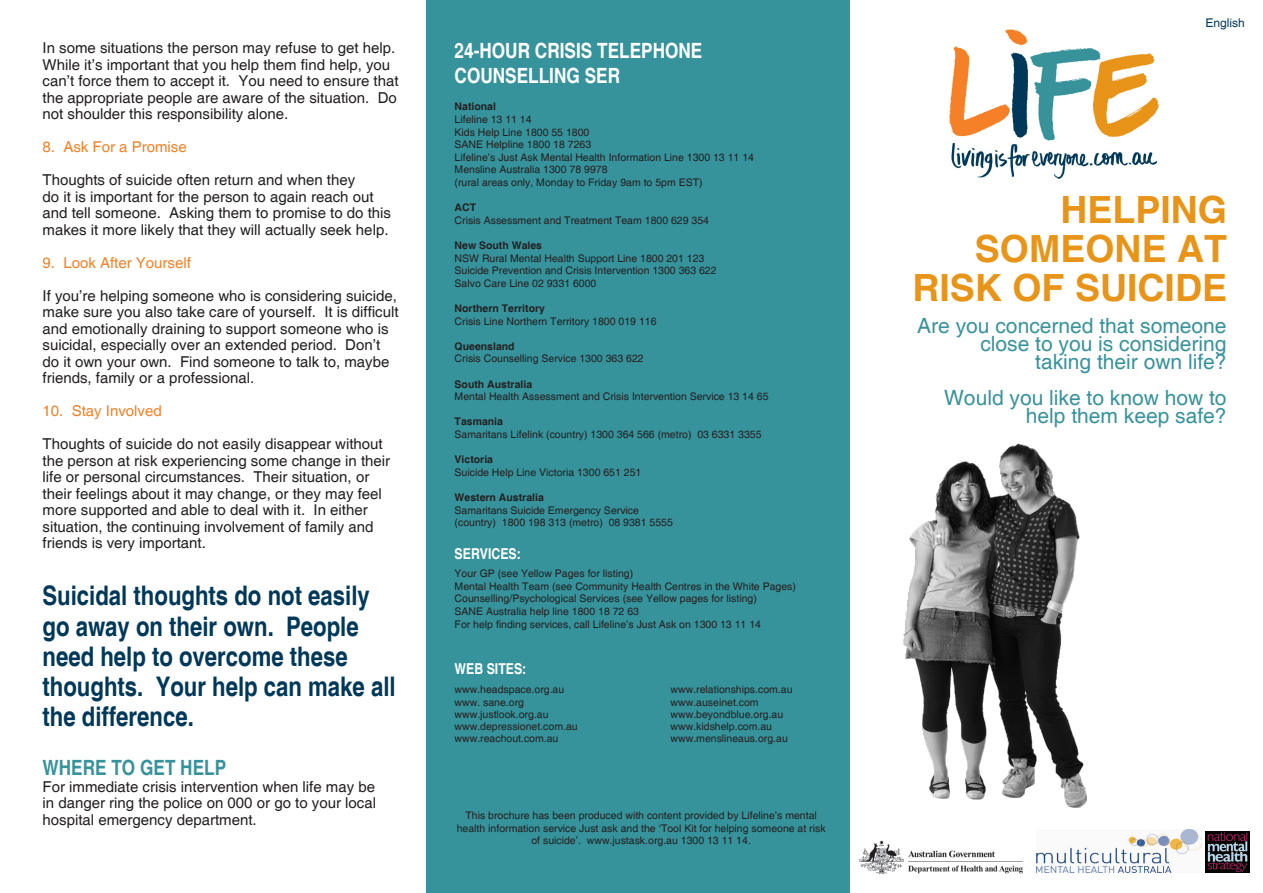
<style>
.page{position:relative;width:1263px;height:893px;background:#fff}
.page>*{position:absolute;margin:0;border:0;box-sizing:border-box;transform-origin:0 0}
.t1{font:700 37.5px/39px "Helvetica";color:#e89418;text-align:right}
.t2{font:700 condensed 27px/30px "Helvetica";color:#003859}
.t3{font:21px/18px "Helvetica";color:#37939b;text-align:right}
.t4{font:700 condensed 21px/25.2px "Helvetica";color:#fff}
.t5{font:700 condensed 21px "Helvetica";color:#37939b}
.t6{font:15px/16.5px "Helvetica";color:#231f20}
.t7{font:15px "Helvetica";color:#f48026}
.t8{font:700 condensed 15px "Helvetica";color:#fff}
.t9{font:12px "Helvetica";color:#003859}
.t10{font:10.5px/12.6px "Helvetica";color:#231f20;text-align:center}
.t11{font:700 10.5px "Helvetica";color:#231f20}
.s1{color:#37939b}
</style>
<div class="page">
<img style="left:949px;top:29px;width:211px;height:150px">
<img style="left:903px;top:444px;width:183px;height:364px">
<img style="left:1036px;top:829px;width:165px;height:43px">
<img style="left:1206px;top:831px;width:43px;height:41px">
<img style="left:859px;top:840px;width:164px;height:35px">
<div style="left:426px;top:0;width:424px;height:893px;background:#37939b"></div>
<p class="t6" style="left:43px;top:40px;width:358px">In some situations the person may refuse to get help.<br>While it’s important that you help them find help, you can’t force them to accept it. You need to ensure that the appropriate people are aware of the situation. Do not shoulder this responsibility alone.</p>
<p class="t7" style="left:43px;top:138px;width:146px">8. Ask For a Promise</p>
<p class="t6" style="left:43px;top:172px;width:314px">Thoughts of suicide often return and when they</p>
<p class="t6" style="left:43px;top:189px;width:350px">do it is important for the person to again reach out and tell someone. Asking them to promise to do this makes it more likely that they will actually seek help.</p>
<p class="t7" style="left:43px;top:254px;width:150px">9. Look After Yourself</p>
<p class="t6" style="left:43px;top:288px;width:357px">If you’re helping someone who is considering suicide, make sure you also take care of yourself. It is difficult and emotionally draining to support someone who is suicidal, especially over an extended period. Don’t do it own your own. Find someone to talk to, maybe friends, family or a professional.</p>
<p class="t7" style="left:43px;top:402px;width:121px">10. Stay Involved</p>
<p class="t6" style="left:43px;top:436px;width:349px">Thoughts of suicide do not easily disappear without the person at risk experiencing some change in their life or personal circumstances. Their situation, or their feelings about it may change, or they may feel more supported and able to deal with it. In either situation, the continuing involvement of family and friends is very important.</p>
<p class="t2" style="left:43px;top:581px;width:355px">Suicidal thoughts do not easily go away on their own. People need help to overcome these thoughts. Your help can make all the difference.</p>
<p class="t5" style="left:43px;top:755px;width:185px">WHERE TO GET HELP</p>
<p class="t6" style="left:43px;top:778px;width:335px;text-align:justify">For immediate crisis intervention when life may be in danger ring the police on 000 or go to your local hospital emergency department.</p>
<p class="t4" style="left:455px;top:38px;width:249px">24-HOUR CRISIS TELEPHONE<br>COUNSELLING SER<span class="s1">VICES:</span></p>
<p class="t11" style="left:455px;top:100px;width:43px">National</p>
<p class="t10" style="left:455px;top:113px;width:79px">Lifeline 13 11 14</p>
<p class="t10" style="left:455px;top:126px;width:136px">Kids Help Line 1800 55 1800</p>
<p class="t10" style="left:455px;top:139px;width:138px">SANE Helpline 1800 18 7263</p>
<p class="t10" style="left:455px;top:151px;width:301px">Lifeline’s Just Ask Mental Health Information Line 1300 13 11 14</p>
<p class="t10" style="left:455px;top:164px;width:154px">Mensline Australia 1300 78 9978</p>
<p class="t10" style="left:455px;top:176px;width:249px">(rural areas only, Monday to Friday 9am to 5pm EST)</p>
<p class="t11" style="left:455px;top:201px;width:23px">ACT</p>
<p class="t10" style="left:455px;top:214px;width:256px">Crisis Assessment and Treatment Team 1800 629 354</p>
<p class="t11" style="left:455px;top:239px;width:89px">New South Wales</p>
<p class="t10" style="left:455px;top:252px;width:251px">NSW Rural Mental Health Support Line 1800 201 123</p>
<p class="t10" style="left:455px;top:265px;width:264px">Suicide Prevention and Crisis Intervention 1300 363 622</p>
<p class="t10" style="left:455px;top:277px;width:143px">Salvo Care Line 02 9331 6000</p>
<p class="t11" style="left:455px;top:302px;width:92px">Northern Territory</p>
<p class="t10" style="left:455px;top:315px;width:203px">Crisis Line Northern Territory 1800 019 116</p>
<p class="t11" style="left:455px;top:340px;width:62px">Queensland</p>
<p class="t10" style="left:455px;top:353px;width:191px">Crisis Counselling Service 1300 363 622</p>
<p class="t11" style="left:455px;top:377px;width:79px">South Australia</p>
<p class="t10" style="left:455px;top:391px;width:315px">Mental Health Assessment and Crisis Intervention Service 13 14 65</p>
<p class="t11" style="left:455px;top:415px;width:50px">Tasmania</p>
<p class="t10" style="left:455px;top:428px;width:308px">Samaritans Lifelink (country) 1300 364 566 (metro) 03 6331 3355</p>
<p class="t11" style="left:455px;top:453px;width:40px">Victoria</p>
<p class="t10" style="left:455px;top:466px;width:188px">Suicide Help Line Victoria 1300 651 251</p>
<p class="t11" style="left:455px;top:491px;width:91px">Western Australia</p>
<p class="t10" style="left:455px;top:504px;width:186px">Samaritans Suicide Emergency Service</p>
<p class="t10" style="left:455px;top:517px;width:220px">(country) 1800 198 313 (metro) 08 9381 5555</p>
<p class="t8" style="left:455px;top:544px;width:68px">SERVICES:</p>
<p class="t10" style="left:455px;top:568px;width:180px">Your GP (see Yellow Pages for listing)</p>
<p class="t10" style="left:455px;top:580px;width:343px">Mental Health Team (see Community Health Centres in the White Pages)</p>
<p class="t10" style="left:455px;top:593px;width:304px">Counselling/Psychological Services (see Yellow pages for listing)</p>
<p class="t10" style="left:455px;top:605px;width:186px">SANE Australia help line 1800 18 72 63</p>
<p class="t10" style="left:455px;top:618px;width:308px">For help finding services, call Lifeline’s Just Ask on 1300 13 11 14</p>
<p class="t8" style="left:455px;top:660px;width:73px">WEB SITES:</p>
<p class="t10" style="left:455px;top:683px;width:111px">www.headspace.org.au</p>
<p class="t10" style="left:671px;top:683px;width:123px">www.relationships.com.au</p>
<p class="t10" style="left:455px;top:696px;width:71px">www. sane.org</p>
<p class="t10" style="left:671px;top:696px;width:90px">www.auseinet.com</p>
<p class="t10" style="left:455px;top:708px;width:95px">www.justlook.org.au</p>
<p class="t10" style="left:671px;top:708px;width:114px">www.beyondblue.org.au</p>
<p class="t10" style="left:455px;top:720px;width:125px">www.depressionet.com.au</p>
<p class="t10" style="left:671px;top:720px;width:103px">www.kidshelp.com.au</p>
<p class="t10" style="left:455px;top:732px;width:105px">www.reachout.com.au</p>
<p class="t10" style="left:671px;top:732px;width:119px">www.menslineaus.org.au</p>
<p class="t10" style="left:457px;top:810px;width:370px">This brochure has been produced with content provided by Lifeline’s mental health information service Just ask and the ‘Tool Kit for helping someone at risk of suicide’. www.justask.org.au 1300 13 11 14.</p>
<p class="t9" style="left:1205px;top:15px;width:41px">English</p>
<p class="t1" style="left:1060px;top:192px;width:168px">HELPING</p>
<p class="t1" style="left:912px;top:231px;width:316px">SOMEONE AT<br>RISK OF SUICIDE</p>
<p class="t3" style="left:917px;top:317px;width:311px">Are you concerned that someone close to you is considering</p>
<p class="t3" style="left:1035px;top:353px;width:193px">taking their own life?</p>
<p class="t3" style="left:944px;top:389px;width:284px">Would you like to know how to</p>
<p class="t3" style="left:1026px;top:407px;width:202px">help them keep safe?</p>
</div>
